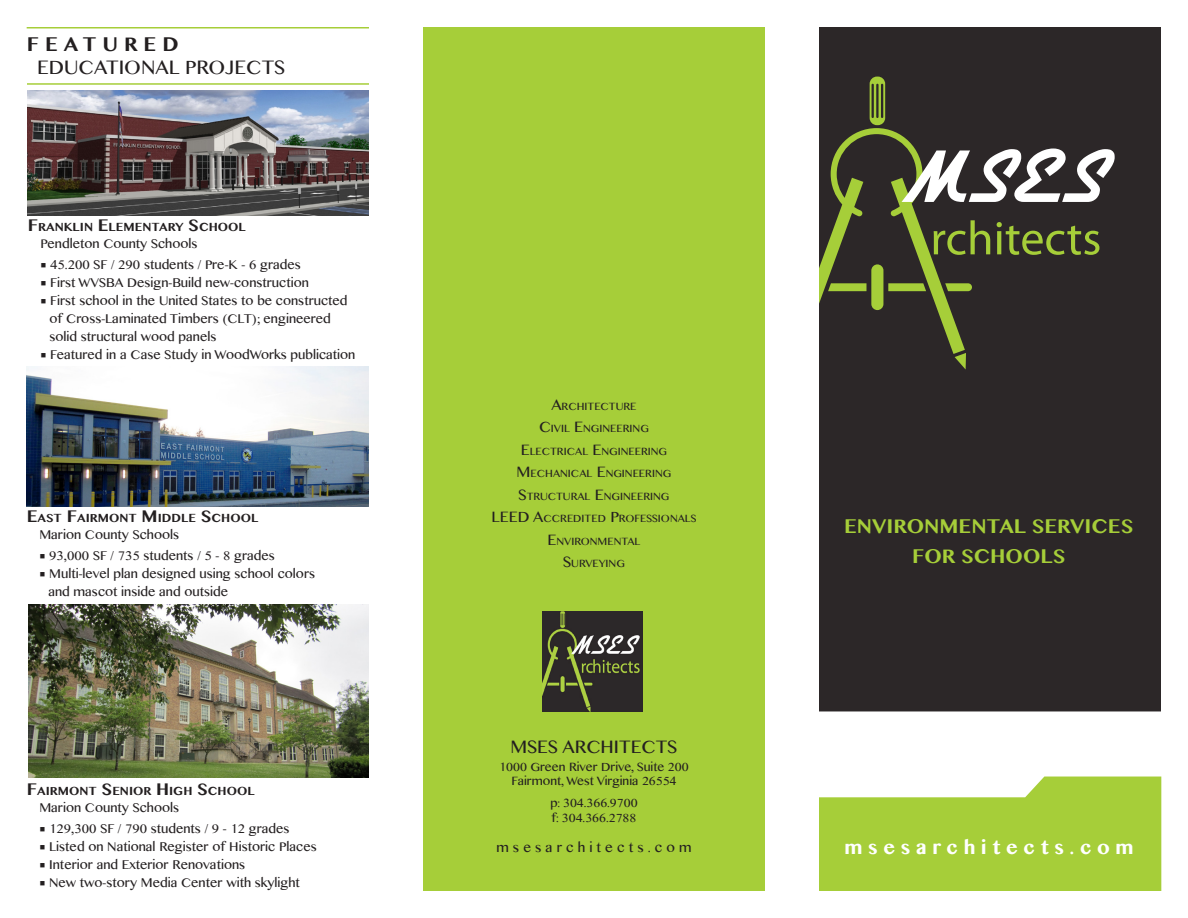
<style>
.page{position:relative;width:1188px;height:918px;background:#fff}
.page>*{position:absolute;margin:0;border:0;box-sizing:border-box;transform-origin:0 0}
.t1{font:700 19.5px "Oriya MN";color:#a6ce39}
.t2{font:19.5px "Oriya MN";color:#231f20}
.t3{font:700 19.5px "Oriya MN";letter-spacing:.285em;color:#fff}
.t4{font:700 19.5px "Oriya MN";letter-spacing:.3em;color:#231f20}
.t5{font:18px "Oriya MN";color:#231f20}
.t6{font:15px "Oriya MN";color:#231f20}
.t7{font:13.5px "Oriya MN";letter-spacing:.3em;color:#231f20}
.t8{font:12.75px/18px "Oriya MN";color:#231f20}
.t9{font:12px "Oriya MN";color:#231f20}
.t10{font:700 11.55px "Oriya MN";color:#231f20}
.t11{font:10.5px "Oriya MN";color:#231f20}
.s1{font-size:16.5px}
.s2{font-family:"Minion Pro";font-size:15px}
.s3{font-size:15px}
</style>
<div class="page">
<div style="left:819px;top:27px;width:342px;height:684px;background:#2c2728"></div>
<svg style="left:819px;top:777px;width:342px;height:114px"></svg>
<img style="left:28px;top:91px;width:340px;height:124px">
<div style="left:423px;top:27px;width:342px;height:864px;background:#a6ce39"></div>
<img style="left:543px;top:611px;width:100px;height:100px">
<svg style="left:819px;top:77px;width:296px;height:293px"></svg>
<img style="left:27px;top:367px;width:341px;height:140px">
<hr style="left:27px;top:27px;width:342px;height:2px;background:#a6ce39">
<hr style="left:27px;top:83px;width:342px;height:2px;background:#a6ce39">
<img style="left:28px;top:604px;width:340px;height:174px">
<p class="t4" style="left:27px;top:33px;width:154px">FEATURED</p>
<p class="t2" style="left:37px;top:56px;width:249px">EDUCATIONAL PROJECTS</p>
<p class="t10" style="left:28px;top:220px;width:98px"><span class="s1">F</span> RANKLI N <span class="s1">E</span>LEME</p>
<p class="t10" style="left:143px;top:220px;width:105px">NTARY <span class="s1">S</span>CHOOL</p>
<p class="t8" style="left:40px;top:235px;width:159px">Pendleton County Schools</p>
<p class="t8" style="left:40px;top:256px;width:262px"><span class="s2">■</span> 45.200 SF / 290 students / Pre-K - 6 grades</p>
<p class="t8" style="left:40px;top:274px;width:270px"><span class="s2">■</span> First WVSBA Design-Build new-construction</p>
<p class="t8" style="left:49px;top:292px;width:300px;text-indent:-9px"><span class="s2">■</span> First school in the United States to be constructed of Cross-Laminated Timbers (CLT); engineered solid structural wood panels</p>
<p class="t8" style="left:40px;top:346px;width:317px"><span class="s2">■</span> Featured in a Case Study in WoodWorks publication</p>
<p class="t10" style="left:27px;top:511px;width:233px"><span class="s1">E</span>AST <span class="s1">F</span>AI RMONT <span class="s1">M</span>I DDLE <span class="s1">S</span>CHOOL</p>
<p class="t8" style="left:39px;top:526px;width:141px">Marion County Schools</p>
<p class="t8" style="left:39px;top:547px;width:237px"><span class="s2">■</span> 93,000 SF / 735 students / 5 - 8 grades</p>
<p class="t8" style="left:48px;top:565px;width:268px;text-indent:-9px"><span class="s2">■</span> Multi-level plan designed using school colors and mascot inside and outside</p>
<p class="t10" style="left:27px;top:785px;width:230px"><span class="s1">F</span>AI RMONT <span class="s1">S</span>ENIOR <span class="s1">H</span> IGH <span class="s1">S</span>CHOOL</p>
<p class="t8" style="left:39px;top:799px;width:141px">Marion County Schools</p>
<p class="t8" style="left:39px;top:820px;width:252px"><span class="s2">■</span> 129,300 SF / 790 students / 9 - 12 grades</p>
<p class="t8" style="left:39px;top:838px;width:279px"><span class="s2">■</span> Listed on National Register of Historic Places</p>
<p class="t8" style="left:39px;top:856px;width:207px"><span class="s2">■</span> Interior and Exterior Renovations</p>
<p class="t8" style="left:39px;top:874px;width:262px"><span class="s2">■</span> New two-story Media Center with skylight</p>
<p class="t11" style="left:551px;top:400px;width:87px"><span class="s3">A</span>RCHITECTURE</p>
<p class="t11" style="left:539px;top:422px;width:111px"><span class="s3">C</span>IVIL <span class="s3">E</span>NGINEERING</p>
<p class="t11" style="left:521px;top:445px;width:148px"><span class="s3">E</span>LECTRICAL <span class="s3">E</span>NGINEERING</p>
<p class="t11" style="left:517px;top:467px;width:156px"><span class="s3">M</span>ECHANICAL <span class="s3">E</span>NGINEERING</p>
<p class="t11" style="left:518px;top:490px;width:153px"><span class="s3">S</span>TRUCTURAL <span class="s3">E</span>NGINEERING</p>
<p class="t6" style="left:492px;top:508px;width:10px">LEED</p>
<p class="t11" style="left:533px;top:512px;width:165px"><span class="s3">A</span>CCREDITED <span class="s3">P</span>ROFESSIONALS</p>
<p class="t11" style="left:548px;top:535px;width:94px"><span class="s3">E</span>NVIRONM ENTAL</p>
<p class="t11" style="left:563px;top:557px;width:63px"><span class="s3">S</span>URVEYING</p>
<p class="t5" style="left:511px;top:736px;width:168px">MSES ARCHITECTS</p>
<p class="t9" style="left:499px;top:760px;width:191px">1000 Green River Drive, Suite 200</p>
<p class="t9" style="left:511px;top:774px;width:167px">Fairmont, West Virginia 26554</p>
<p class="t9" style="left:550px;top:796px;width:89px">p: 304.366.9700</p>
<p class="t9" style="left:552px;top:810px;width:86px">f: 304.366.2788</p>
<p class="t7" style="left:496px;top:840px;width:197px">msesarchitects.com</p>
<p class="t1" style="left:844px;top:515px;width:291px">ENVIRONMENTAL SERVICES</p>
<p class="t1" style="left:912px;top:545px;width:155px">FOR SCHOOLS</p>
<p class="t3" style="left:845px;top:836px;width:290px">msesarchitects.com</p>
</div>
